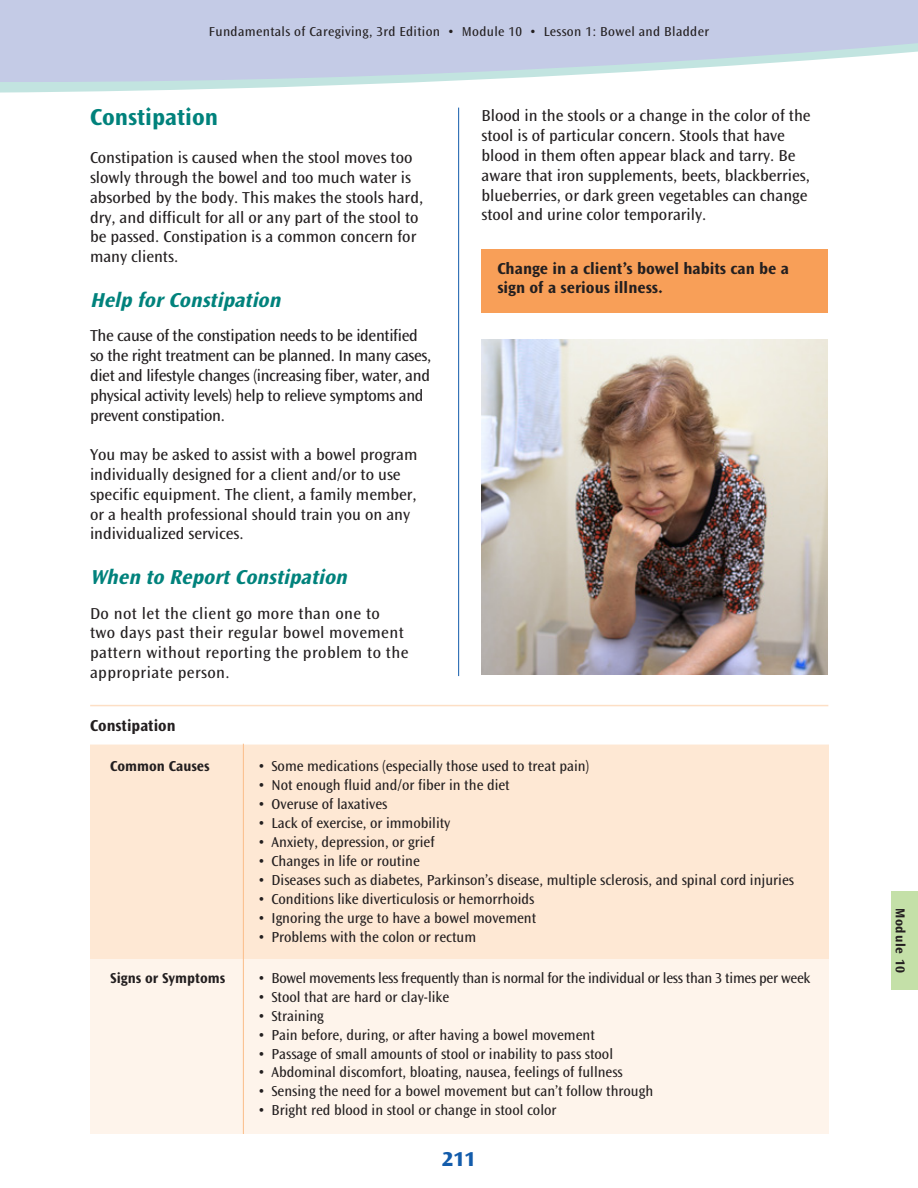
<style>
.page{position:relative;width:918px;height:1188px;background:#fff}
.page>*{position:absolute;margin:0;border:0;box-sizing:border-box;transform-origin:0 0}
.t1{font:700 24px "Ocean Sans Std";color:#00827c}
.t2{font:italic 700 21px "Ocean Sans Std";color:#00827c}
.t3{font:800 21px "Ocean Sans Std";color:#135cab}
.t4{font:16.5px/19.8px "Ocean Sans Std";color:#231f20}
.t5{font:16.5px/19.8px "Ocean Sans Std";letter-spacing:-.02em;color:#231f20}
.t6{font:16.5px/19.8px "Ocean Sans Std";letter-spacing:.025em;color:#231f20}
.t7{font:700 16.5px/19.8px "Ocean Sans Std";color:#231f20}
.t8{font:15px "Ocean Sans Std";color:#231f20}
.t9{font:15px "Ocean Sans Std";letter-spacing:-.02em;color:#231f20}
.t10{font:700 15px "Ocean Sans Std";color:#231f20}
.t11{font:13.5px "Ocean Sans Std";letter-spacing:.025em;color:#231f20}
.t12{font:700 13.5px "Ocean Sans Std";letter-spacing:.05em;color:#231f20}
</style>
<div class="page">
<svg style="left:0;top:0;width:918px;height:145px"></svg>
<div style="left:482px;top:249px;width:346px;height:64px;background:#f89f58"></div>
<img style="left:481px;top:339px;width:347px;height:336px">
<div style="left:90px;top:745px;width:738px;height:389px;background:#fef4eb"></div>
<div style="left:90px;top:745px;width:738px;height:213px;background:#fee8d4"></div>
<hr style="left:243px;top:744px;width:1px;height:390px;background:#fbbd89">
<hr style="left:90px;top:705px;width:738px;height:1px;background:#fddfc5">
<hr style="left:458px;top:108px;width:1px;height:568px;background:#135cab">
<div style="left:891px;top:891px;width:27px;height:99px;background:#c4e0a8"></div>
<p class="t11" style="left:209px;top:24px;width:502px">Fundamentals of Caregiving, 3rd Edition • Module 10 • Lesson 1: Bowel and Bladder</p>
<p class="t1" style="left:90px;top:104px;width:130px">Constipation</p>
<p class="t4" style="left:90px;top:148px;width:335px">Constipation is caused when the stool moves too slowly through the bowel and too much water is absorbed by the body. This makes the stools hard, dry, and difficult for all or any part of the stool to be passed. Constipation is a common concern for many clients.</p>
<p class="t2" style="left:90px;top:289px;width:197px">Help forConstipation</p>
<p class="t5" style="left:90px;top:326px;width:343px">The cause of the constipation needs to be identified so the right treatment can be planned. In many cases, diet and lifestyle changes (increasing fiber, water, and physical activity levels) help to relieve symptoms and prevent constipation.</p>
<p class="t4" style="left:90px;top:445px;width:329px">You may be asked to assist with a bowel program individually designed for a client and/or to use specific equipment. The client, a family member, or a health professional should train you on any individualized services.</p>
<p class="t2" style="left:90px;top:566px;width:263px">When to ReportConstipation</p>
<p class="t6" style="left:90px;top:603px;width:320px">Do not let the client go more than one to two days past their regular bowel movement pattern without reporting the problem to the appropriate person.</p>
<p class="t7" style="left:90px;top:716px;width:87px">Constipation</p>
<p class="t4" style="left:482px;top:106px;width:331px">Blood in the stools or a change in the color of the stool is of particular concern. Stools that have blood in them often appear black and tarry. Be aware that iron supplements, beets, blackberries, blueberries, or dark green vegetables can change stool and urine color temporarily.</p>
<p class="t7" style="left:497px;top:258px;width:293px">Change in a client’s bowel habits can be a sign of a serious illness.</p>
<p class="t10" style="left:110px;top:758px;width:101px">Common Causes</p>
<p class="t10" style="left:110px;top:969px;width:116px">Signs or Symptoms</p>
<p class="t8" style="left:258px;top:758px;width:333px">• Some medications (especially those used to treat pain)</p>
<p class="t8" style="left:258px;top:777px;width:253px">• Not enough fluid and/or fiber in the diet</p>
<p class="t8" style="left:258px;top:796px;width:131px">• Overuse of laxatives</p>
<p class="t8" style="left:258px;top:815px;width:194px">• Lack of exercise, or immobility</p>
<p class="t8" style="left:258px;top:834px;width:178px">• Anxiety, depression, or grief</p>
<p class="t8" style="left:258px;top:853px;width:163px">• Changes in life or routine</p>
<p class="t8" style="left:258px;top:872px;width:538px">• Diseases such as diabetes, Parkinson’s disease, multiple sclerosis, and spinal cord injuries</p>
<p class="t8" style="left:258px;top:890px;width:278px">• Conditions like diverticulosis or hemorrhoids</p>
<p class="t8" style="left:258px;top:909px;width:280px">• Ignoring the urge to have a bowel movement</p>
<p class="t8" style="left:258px;top:928px;width:220px">• Problems with the colon or rectum</p>
<p class="t9" style="left:258px;top:970px;width:554px">• Bowel movements less frequently than is normal for the individual or less than 3 times per week</p>
<p class="t8" style="left:258px;top:989px;width:193px">• Stool that are hard or clay-like</p>
<p class="t8" style="left:258px;top:1007px;width:67px">• Straining</p>
<p class="t8" style="left:258px;top:1026px;width:338px">• Pain before, during, or after having a bowel movement</p>
<p class="t8" style="left:258px;top:1045px;width:357px">• Passage of small amounts of stool or inability to pass stool</p>
<p class="t8" style="left:258px;top:1064px;width:366px">• Abdominal discomfort, bloating, nausea, feelings of fullness</p>
<p class="t8" style="left:258px;top:1083px;width:397px">• Sensing the need for a bowel movement but can’t follow through</p>
<p class="t8" style="left:258px;top:1102px;width:300px">• Bright red blood in stool or change in stool color</p>
<p class="t3" style="left:442px;top:1147px;width:35px">211</p>
<p class="t12" style="left:908px;top:908px;width:67px;rotate:90deg">Module 10</p>
</div>
